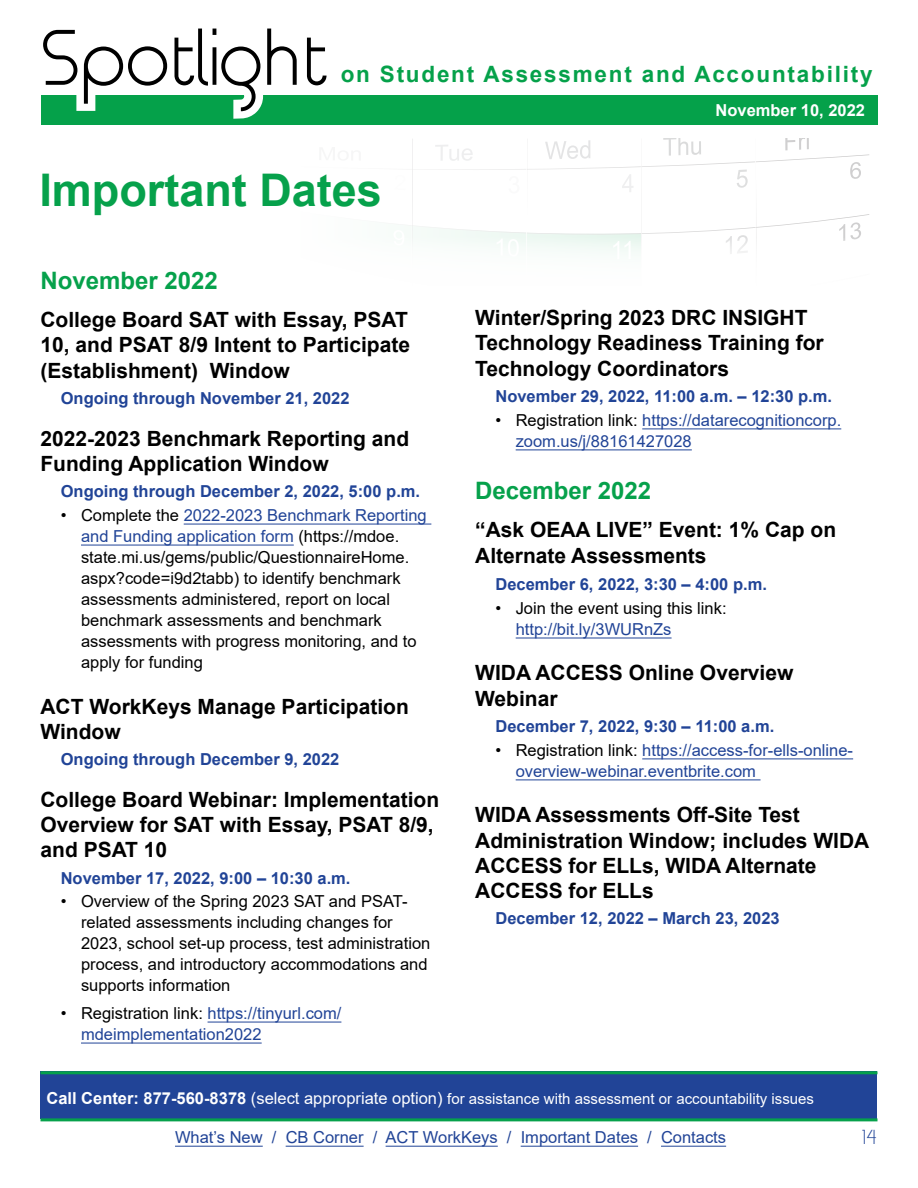
<style>
.page{position:relative;width:918px;height:1188px;background:#fff}
.page>*{position:absolute;margin:0;border:0;box-sizing:border-box;transform-origin:0 0}
.t1{font:700 45px "Arial";color:#06a14b}
.t2{font:700 24px "Arial";color:#06a14b}
.t3{font:700 22.5px "Arial";letter-spacing:.08em;color:#05a14a}
.t4{font:700 21px/25.2px "Arial";color:#000}
.t5{font:16.5px/21px "Arial";color:#000}
.t6{font:16.5px/21px "Arial";color:#214497}
.t7{font:700 16.5px "Arial";color:#214497}
.t8{font:700 16.5px "Arial";color:#fff}
.t9{font:16.5px "Time Burner";color:#214497}
.t10{font:15px "Arial";color:#fff}
.s1{color:#214497}
.s2{color:#000}
.s3{font-weight:700;font-size:16.5px}
.s4{font-size:16.5px}
</style>
<div class="page">
<div style="left:40px;top:1071px;width:838px;height:47px;background:#214497"></div>
<hr style="left:40px;top:1071px;width:838px;height:3px;background:#06a14b">
<hr style="left:40px;top:1118px;width:838px;height:3px;background:#06a14b">
<hr style="left:175px;top:1146px;width:88px;height:1px;background:#214497">
<hr style="left:286px;top:1146px;width:78px;height:1px;background:#214497">
<hr style="left:386px;top:1146px;width:112px;height:1px;background:#214497">
<hr style="left:521px;top:1146px;width:117px;height:1px;background:#214497">
<hr style="left:661px;top:1146px;width:65px;height:1px;background:#214497">
<div style="left:41px;top:95px;width:837px;height:30px;background:#05a14a"></div>
<svg style="left:43px;top:28px;width:284px;height:91px"></svg>
<svg style="left:412px;top:139px;width:458px;height:98px"></svg>
<hr style="left:184px;top:524px;width:247px;height:1px;background:#214497">
<hr style="left:81px;top:545px;width:213px;height:1px;background:#214497">
<hr style="left:208px;top:1022px;width:133px;height:1px;background:#214497">
<hr style="left:81px;top:1043px;width:181px;height:1px;background:#214497">
<hr style="left:642px;top:429px;width:199px;height:1px;background:#214497">
<hr style="left:516px;top:450px;width:176px;height:1px;background:#214497">
<hr style="left:516px;top:638px;width:156px;height:1px;background:#214497">
<hr style="left:642px;top:759px;width:211px;height:1px;background:#214497">
<hr style="left:516px;top:780px;width:245px;height:1px;background:#214497">
<p class="t3" style="left:341px;top:59px;width:533px">on Student Assessment and Accountability</p>
<p class="t8" style="left:716px;top:98px;width:151px">November 10, 2022</p>
<h1 class="t1" style="left:39px;top:159px;width:344px">Important Dates</h1>
<p class="t2" style="left:40px;top:263px;width:179px">November 2022</p>
<p class="t4" style="left:40px;top:308px;width:371px;text-align:justify">College Board SAT with Essay, PSAT 10, and PSAT 8/9 Intent to Participate (Establishment) Window</p>
<p class="t7" style="left:61px;top:387px;width:290px">Ongoing through November 21, 2022</p>
<p class="t4" style="left:40px;top:426px;width:370px">2022-2023 Benchmark Reporting and<br>Funding Application Window</p>
<p class="t7" style="left:61px;top:480px;width:361px">Ongoing through December 2, 2022, 5:00 p.m.</p>
<p class="t5" style="left:81px;top:505px;width:347px;text-indent:-20px">• Complete the <span class="s1">2022-2023 Benchmark Reporting and Funding application form</span> (https://mdoe. state.mi.us/gems/public/QuestionnaireHome. aspx?code=i9d2tabb) to identify benchmark assessments administered, report on local benchmark assessments and benchmark assessments with progress monitoring, and to apply for funding</p>
<p class="t4" style="left:40px;top:694px;width:370px">ACT WorkKeys Manage Participation<br>Window</p>
<p class="t7" style="left:61px;top:748px;width:280px">Ongoing through December 9, 2022</p>
<p class="t4" style="left:40px;top:787px;width:400px">College Board Webinar: Implementation<br>Overview for SAT with Essay, PSAT 8/9, and PSAT 10</p>
<p class="t7" style="left:61px;top:866px;width:291px">November 17, 2022, 9:00 – 10:30 a.m.</p>
<p class="t5" style="left:81px;top:891px;width:351px;text-indent:-20px">• Overview of the Spring 2023 SAT and PSAT&shy;related assessments including changes for 2023, school set-up process, test administration process, and introductory accommodations and supports information</p>
<p class="t6" style="left:81px;top:1003px;width:262px;text-indent:-20px"><span class="s2">• Registration link:</span> https://tinyurl.com/ mdeimplementation2022</p>
<p class="t4" style="left:475px;top:306px;width:350px">Winter/Spring 2023 DRC INSIGHT<br>Technology Readiness Training for<br>Technology Coordinators</p>
<p class="t7" style="left:495px;top:385px;width:338px">November 29, 2022, 11:00 a.m. – 12:30 p.m.</p>
<p class="t6" style="left:516px;top:409px;width:327px;text-indent:-20px"><span class="s2">• Registration link:</span> https://datarecognitioncorp. zoom.us/j/88161427028</p>
<p class="t2" style="left:475px;top:473px;width:178px">December 2022</p>
<p class="t4" style="left:475px;top:518px;width:362px">“Ask OEAA LIVE” Event: 1% Cap on<br>Alternate Assessments</p>
<p class="t7" style="left:495px;top:573px;width:273px">December 6, 2022, 3:30 – 4:00 p.m.</p>
<p class="t5" style="left:495px;top:598px;width:233px">• Join the event using this link:</p>
<p class="t6" style="left:516px;top:619px;width:157px">http://bit.ly/3WURnZs</p>
<p class="t4" style="left:475px;top:661px;width:320px">WIDA ACCESS Online Overview<br>Webinar</p>
<p class="t7" style="left:495px;top:715px;width:280px">December 7, 2022, 9:30 – 11:00 a.m.</p>
<p class="t6" style="left:516px;top:739px;width:339px;text-indent:-20px"><span class="s2">• Registration link:</span> https://access-for-ells-online&shy;overview-webinar.eventbrite.com</p>
<p class="t4" style="left:475px;top:803px;width:396px">WIDA Assessments Off-Site Test<br>Administration Window; includes WIDA<br>ACCESS for ELLs, WIDA Alternate<br>ACCESS for ELLs</p>
<p class="t7" style="left:495px;top:907px;width:286px">December 12, 2022 – March 23, 2023</p>
<p class="t10" style="left:46px;top:1088px;width:769px"><span class="s3">Call Center: 877-560-8378</span> <span class="s4">(select appropriate option)</span> for assistance with assessment or accountability issues</p>
<p class="t6" style="left:175px;top:1127px;width:553px">What’s New / CB Corner / ACT WorkKeys / Important Dates / Contacts</p>
<p class="t9" style="left:862px;top:1129px;width:16px">14</p>
</div>
